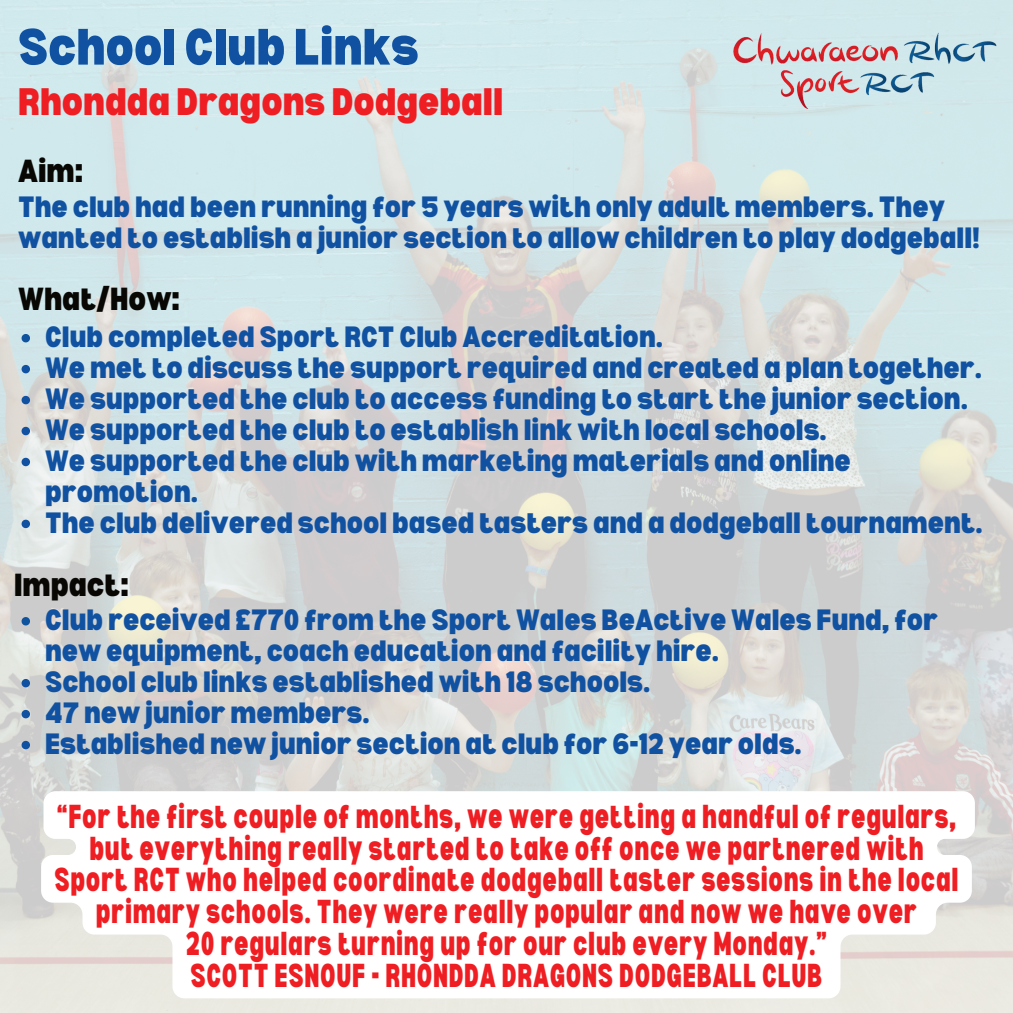
<style>
.page{position:relative;width:1013px;height:1013px;background:#fff}
.page>*{position:absolute;margin:0;border:0;box-sizing:border-box;transform-origin:0 0}
.t1{font:900 semi-condensed 50px "Bernoru";color:#1052a1}
.t2{font:900 semi-condensed 37.5px "Bernoru";color:#ee1e23}
.t3{font:900 condensed 32.5px/31.9px "Bernoru";letter-spacing:.02em;color:#ee1e23;text-align:center}
.t4{font:900 semi-condensed 31.25px "Bernoru";color:#080704}
.t5{font:900 semi-condensed 28.75px/31px "Bernoru";color:#1052a1}
</style>
<div class="page">
<img style="left:0;top:0;width:1012px;height:1012px">
<img style="left:720px;top:16px;width:282px;height:107px">
<svg style="left:22px;top:334px;width:8px;height:8px"></svg>
<svg style="left:22px;top:365px;width:8px;height:8px"></svg>
<svg style="left:22px;top:396px;width:8px;height:8px"></svg>
<svg style="left:22px;top:427px;width:8px;height:8px"></svg>
<svg style="left:22px;top:458px;width:8px;height:8px"></svg>
<svg style="left:22px;top:519px;width:8px;height:9px"></svg>
<svg style="left:22px;top:617px;width:8px;height:8px"></svg>
<svg style="left:22px;top:679px;width:8px;height:8px"></svg>
<svg style="left:22px;top:710px;width:8px;height:8px"></svg>
<svg style="left:22px;top:740px;width:8px;height:9px"></svg>
<svg style="left:41px;top:791px;width:933px;height:207px"></svg>
<h1 class="t1" style="left:18px;top:18px;width:402px">School Club Links</h1>
<h2 class="t2" style="left:18px;top:81px;width:486px">Rhondda Dragons Dodgeball</h2>
<p class="t4" style="left:18px;top:153px;width:66px">Aim:</p>
<p class="t5" style="left:18px;top:191px;width:963px">The club had been running for 5 years with only adult members. They wanted to establish a junior section to allow children to play dodgeball!</p>
<p class="t4" style="left:18px;top:281px;width:163px">What/How:</p>
<p class="t5" style="left:45px;top:321px;width:939px">Club completed Sport RCT Club Accreditation.<br>We met to discuss the support required and created a plan together.<br>We supported the club to access funding to start the junior section.<br>We supported the club to establish link with local schools.<br>We supported the club with marketing materials and online promotion.<br>The club delivered school based tasters and a dodgeball tournament.</p>
<p class="t4" style="left:14px;top:566px;width:116px">Impact:</p>
<p class="t5" style="left:45px;top:604px;width:894px">Club received £770 from the Sport Wales BeActive Wales Fund, for new equipment, coach education and facility hire.<br>School club links established with 18 schools.<br>47 new junior members.<br>Established new junior section at club for 6-12 year olds.</p>
<p class="t3" style="left:54px;top:800px;width:905px">“For the first couple of months, we were getting a handful of regulars, but everything really started to take off once we partnered with Sport RCT who helped coordinate dodgeball taster sessions in the local primary schools. They were really popular and now we have over<br>20 regulars turning up for our club every Monday.”<br>SCOTT ESNOUF - RHONDDA DRAGONS DODGEBALL CLUB</p>
</div>
